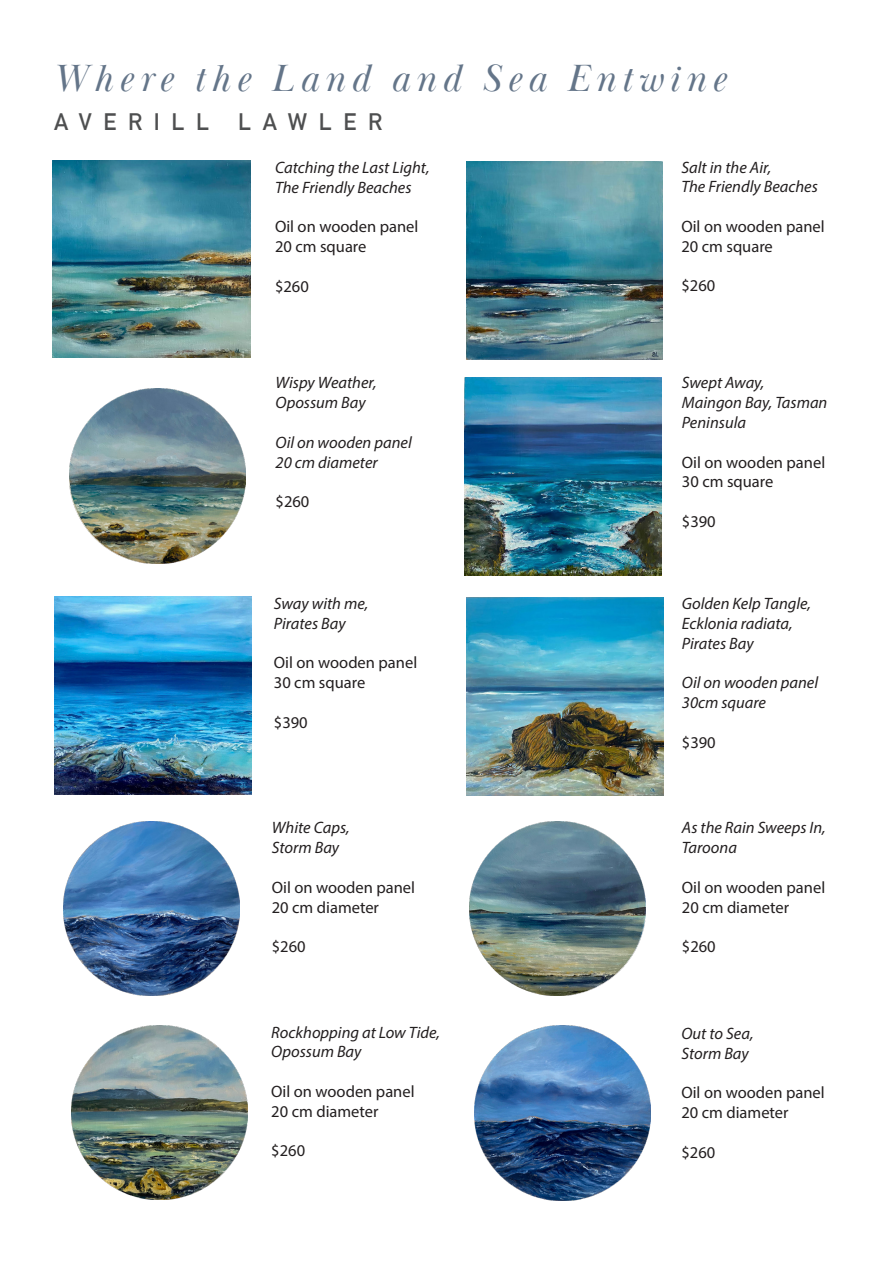
<style>
.page{position:relative;width:893px;height:1263px;background:#fff}
.page>*{position:absolute;margin:0;border:0;box-sizing:border-box;transform-origin:0 0}
.t1{font:italic 39px "Baskerville Display PT";letter-spacing:.15em;color:#647589}
.t2{font:700 23.25px "DIN Alternate";letter-spacing:.5em;color:#4e4f50}
.t3{font:italic 16.5px/19.8px "Myriad Pro";color:#231f20}
.t4{font:16.5px "Myriad Pro";color:#231f20}
</style>
<div class="page">
<img style="left:52px;top:160px;width:199px;height:198px">
<img style="left:54px;top:596px;width:197px;height:198px">
<img style="left:70px;top:389px;width:176px;height:175px">
<img style="left:470px;top:821px;width:176px;height:175px">
<img style="left:467px;top:598px;width:197px;height:198px">
<img style="left:465px;top:377px;width:197px;height:198px">
<img style="left:466px;top:161px;width:196px;height:198px">
<img style="left:475px;top:1025px;width:175px;height:175px">
<img style="left:64px;top:821px;width:176px;height:175px">
<img style="left:72px;top:1025px;width:176px;height:174px">
<p class="t1" style="left:52px;top:56px;width:675px">Where the Land and Sea Entwine</p>
<p class="t2" style="left:54px;top:104px;width:329px">AVERILL LAWLER</p>
<p class="t3" style="left:275px;top:157px;width:156px">Catching the Last Light,</p>
<p class="t3" style="left:275px;top:177px;width:138px">The Friendly Beaches</p>
<p class="t4" style="left:275px;top:217px;width:145px">Oil on wooden panel</p>
<p class="t4" style="left:275px;top:236px;width:93px">20 cm square</p>
<p class="t4" style="left:275px;top:276px;width:35px">$260</p>
<p class="t3" style="left:681px;top:157px;width:91px">Salt in the Air,</p>
<p class="t3" style="left:681px;top:177px;width:138px">The Friendly Beaches</p>
<p class="t4" style="left:681px;top:216px;width:145px">Oil on wooden panel</p>
<p class="t4" style="left:681px;top:236px;width:93px">20 cm square</p>
<p class="t4" style="left:681px;top:276px;width:35px">$260</p>
<p class="t3" style="left:276px;top:373px;width:103px">Wispy Weather,</p>
<p class="t3" style="left:276px;top:392px;width:92px">Opossum Bay</p>
<p class="t3" style="left:276px;top:432px;width:138px">Oil on wooden panel</p>
<p class="t3" style="left:276px;top:452px;width:104px">20 cm diameter</p>
<p class="t4" style="left:276px;top:491px;width:35px">$260</p>
<p class="t3" style="left:274px;top:593px;width:96px">Sway with me,</p>
<p class="t3" style="left:274px;top:613px;width:73px">Pirates Bay</p>
<p class="t4" style="left:274px;top:653px;width:145px">Oil on wooden panel</p>
<p class="t4" style="left:274px;top:672px;width:93px">30 cm square</p>
<p class="t4" style="left:274px;top:712px;width:35px">$390</p>
<p class="t3" style="left:272px;top:818px;width:79px">White Caps,</p>
<p class="t3" style="left:272px;top:837px;width:69px">Storm Bay</p>
<p class="t4" style="left:272px;top:877px;width:145px">Oil on wooden panel</p>
<p class="t4" style="left:272px;top:897px;width:109px">20 cm diameter</p>
<p class="t4" style="left:272px;top:936px;width:35px">$260</p>
<p class="t3" style="left:271px;top:1022px;width:170px">Rockhopping at Low Tide,</p>
<p class="t3" style="left:271px;top:1042px;width:92px">Opossum Bay</p>
<p class="t4" style="left:271px;top:1081px;width:145px">Oil on wooden panel</p>
<p class="t4" style="left:271px;top:1101px;width:109px">20 cm diameter</p>
<p class="t4" style="left:271px;top:1140px;width:35px">$260</p>
<p class="t3" style="left:682px;top:373px;width:84px">Swept Away,</p>
<p class="t3" style="left:682px;top:392px;width:147px">Maingon Bay, Tasman<br>Peninsula</p>
<p class="t4" style="left:682px;top:452px;width:145px">Oil on wooden panel</p>
<p class="t4" style="left:682px;top:472px;width:93px">30 cm square</p>
<p class="t4" style="left:682px;top:511px;width:35px">$390</p>
<p class="t3" style="left:682px;top:593px;width:131px">Golden Kelp Tangle,<br>Ecklonia radiata,</p>
<p class="t3" style="left:682px;top:633px;width:73px">Pirates Bay</p>
<p class="t3" style="left:682px;top:672px;width:138px">Oil on wooden panel</p>
<p class="t3" style="left:682px;top:692px;width:86px">30cm square</p>
<p class="t4" style="left:682px;top:732px;width:35px">$390</p>
<p class="t3" style="left:682px;top:818px;width:145px">As the Rain Sweeps In,</p>
<p class="t3" style="left:682px;top:837px;width:57px">Taroona</p>
<p class="t4" style="left:682px;top:877px;width:145px">Oil on wooden panel</p>
<p class="t4" style="left:682px;top:897px;width:109px">20 cm diameter</p>
<p class="t4" style="left:682px;top:936px;width:35px">$260</p>
<p class="t3" style="left:681px;top:1023px;width:74px">Out to Sea,</p>
<p class="t3" style="left:681px;top:1043px;width:69px">Storm Bay</p>
<p class="t4" style="left:681px;top:1083px;width:145px">Oil on wooden panel</p>
<p class="t4" style="left:681px;top:1102px;width:109px">20 cm diameter</p>
<p class="t4" style="left:681px;top:1142px;width:35px">$260</p>
</div>
